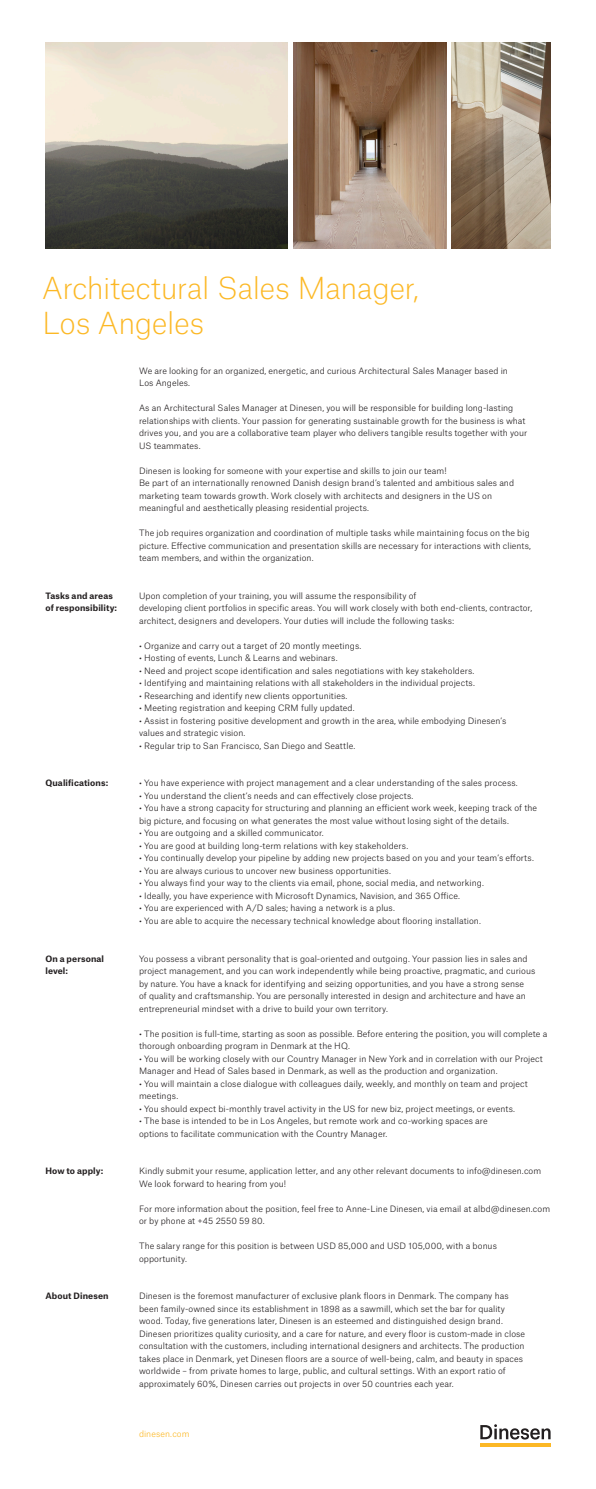
<style>
.page{position:relative;width:596px;height:1489px;background:#fff}
.page>*{position:absolute;margin:0;border:0;box-sizing:border-box;transform-origin:0 0}
.OS{font:100 29px "Atlas Grotesk";letter-spacing:-.02em;color:#fcb825}
.BRØD{font:300 8.4px/12.5px "Atlas Grotesk";letter-spacing:.005em;color:#231f20}
.FED_BRØD{font:700 8.4px/12.5px "Atlas Grotesk";letter-spacing:.015em;color:#231f20}
.BRØD-2{font:300 8.4px "Atlas Grotesk";letter-spacing:.01em;color:#fcb825}
</style>
<div class="page">
<img style="left:45px;top:43px;width:242px;height:206px">
<img style="left:293px;top:43px;width:153px;height:206px">
<img style="left:451px;top:43px;width:99px;height:206px">
<svg style="left:480px;top:1424px;width:70px;height:15px"></svg>
<svg style="left:480px;top:1443px;width:70px;height:3px"></svg>
<p class="OS" style="left:42px;top:266px;width:378px">Architectural Sales Manager,</p>
<p class="OS" style="left:42px;top:300px;width:163px">Los Angeles</p>
<p class="BRØD" style="left:139px;top:363px;width:370px">We are looking for an organized, energetic, and curious Architectural Sales Manager based in</p>
<p class="BRØD" style="left:139px;top:376px;width:53px">Los Angeles.</p>
<p class="BRØD" style="left:139px;top:401px;width:375px">As an Architectural Sales Manager at Dinesen, you will be responsible for building long-lasting</p>
<p class="BRØD" style="left:139px;top:413px;width:388px">relationships with clients. Your passion for generating sustainable growth for the business is what</p>
<p class="BRØD" style="left:139px;top:426px;width:389px">drives you, and you are a collaborative team player who delivers tangible results together with your</p>
<p class="BRØD" style="left:139px;top:438px;width:63px">US teammates.</p>
<p class="BRØD" style="left:139px;top:463px;width:309px">Dinesen is looking for someone with your expertise and skills to join our team!</p>
<p class="BRØD" style="left:139px;top:476px;width:376px">Be part of an internationally renowned Danish design brand’s talented and ambitious sales and</p>
<p class="BRØD" style="left:139px;top:488px;width:354px">marketing team towards growth. Work closely with architects and designers in the US on</p>
<p class="BRØD" style="left:139px;top:501px;width:231px">meaningful and aesthetically pleasing residential projects.</p>
<p class="BRØD" style="left:139px;top:526px;width:392px">The job requires organization and coordination of multiple tasks while maintaining focus on the big</p>
<p class="BRØD" style="left:139px;top:538px;width:393px">picture. Effective communication and presentation skills are necessary for interactions with clients,</p>
<p class="BRØD" style="left:139px;top:551px;width:176px">team members, and within the organization.</p>
<p class="BRØD" style="left:139px;top:588px;width:279px">Upon completion of your training, you will assume the responsibility of</p>
<p class="BRØD" style="left:139px;top:601px;width:394px">developing client portfolios in specific areas. You will work closely with both end-clients, contractor,</p>
<p class="BRØD" style="left:139px;top:613px;width:316px">architect, designers and developers. Your duties will include the following tasks:</p>
<p class="BRØD" style="left:139px;top:638px;width:224px">• Organize and carry out a target of 20 montly meetings.</p>
<p class="BRØD" style="left:139px;top:651px;width:200px">• Hosting of events, Lunch &amp; Learns and webinars.</p>
<p class="BRØD" style="left:139px;top:663px;width:336px">• Need and project scope identification and sales negotiations with key stakeholders.</p>
<p class="BRØD" style="left:139px;top:676px;width:337px">• Identifying and maintaining relations with all stakeholders in the individual projects.</p>
<p class="BRØD" style="left:139px;top:688px;width:210px">• Researching and identify new clients opportunities.</p>
<p class="BRØD" style="left:139px;top:701px;width:217px">• Meeting registration and keeping CRM fully updated.</p>
<p class="BRØD" style="left:139px;top:713px;width:369px">• Assist in fostering positive development and growth in the area, while embodying Dinesen’s</p>
<p class="BRØD" style="left:139px;top:726px;width:108px">values and strategic vision.</p>
<p class="BRØD" style="left:139px;top:738px;width:218px">• Regular trip to San Francisco, San Diego and Seattle.</p>
<p class="BRØD" style="left:139px;top:776px;width:380px">• You have experience with project management and a clear understanding of the sales process.</p>
<p class="BRØD" style="left:139px;top:788px;width:276px">• You understand the client’s needs and can effectively close projects.</p>
<p class="BRØD" style="left:139px;top:801px;width:399px">• You have a strong capacity for structuring and planning an efficient work week, keeping track of the big picture, and focusing on what generates the most value without losing sight of the details.</p>
<p class="BRØD" style="left:139px;top:826px;width:186px">• You are outgoing and a skilled communicator.</p>
<p class="BRØD" style="left:139px;top:838px;width:270px">• You are good at building long-term relations with key stakeholders.</p>
<p class="BRØD" style="left:139px;top:851px;width:396px">• You continually develop your pipeline by adding new projects based on you and your team’s efforts.</p>
<p class="BRØD" style="left:139px;top:863px;width:253px">• You are always curious to uncover new business opportunities.</p>
<p class="BRØD" style="left:139px;top:876px;width:346px">• You always find your way to the clients via email, phone, social media, and networking.</p>
<p class="BRØD" style="left:139px;top:888px;width:322px">• Ideally, you have experience with Microsoft Dynamics, Navision, and 365 Office.</p>
<p class="BRØD" style="left:139px;top:901px;width:257px">• You are experienced with A/D sales; having a network is a plus.</p>
<p class="BRØD" style="left:139px;top:913px;width:343px">• You are able to acquire the necessary technical knowledge about flooring installation.</p>
<p class="BRØD" style="left:139px;top:951px;width:390px">You possess a vibrant personality that is goal-oriented and outgoing. Your passion lies in sales and</p>
<p class="BRØD" style="left:139px;top:963px;width:397px">project management, and you can work independently while being proactive, pragmatic, and curious</p>
<p class="BRØD" style="left:139px;top:976px;width:386px">by nature. You have a knack for identifying and seizing opportunities, and you have a strong sense</p>
<p class="BRØD" style="left:139px;top:988px;width:388px">of quality and craftsmanship. You are personally interested in design and architecture and have an</p>
<p class="BRØD" style="left:139px;top:1001px;width:250px">entrepreneurial mindset with a drive to build your own territory.</p>
<p class="BRØD" style="left:139px;top:1026px;width:409px">• The position is full-time, starting as soon as possible. Before entering the position, you will complete a thorough onboarding program in Denmark at the HQ.</p>
<p class="BRØD" style="left:139px;top:1051px;width:405px">• You will be working closely with our Country Manager in New York and in correlation with our Project<br>Manager and Head of Sales based in Denmark, as well as the production and organization.</p>
<p class="BRØD" style="left:139px;top:1076px;width:390px">• You will maintain a close dialogue with colleagues daily, weekly, and monthly on team and project meetings.</p>
<p class="BRØD" style="left:139px;top:1101px;width:377px">• You should expect bi-monthly travel activity in the US for new biz, project meetings, or events.</p>
<p class="BRØD" style="left:139px;top:1113px;width:350px">• The base is intended to be in Los Angeles, but remote work and co-working spaces are</p>
<p class="BRØD" style="left:139px;top:1126px;width:250px">options to facilitate communication with the Country Manager.</p>
<p class="BRØD" style="left:139px;top:1163px;width:403px">Kindly submit your resume, application letter, and any other relevant documents to info@dinesen.com<br>We look forward to hearing from you!</p>
<p class="BRØD" style="left:139px;top:1201px;width:412px">For more information about the position, feel free to Anne-Line Dinesen, via email at albd@dinesen.com or by phone at +45 2550 59 80.</p>
<p class="BRØD" style="left:139px;top:1238px;width:359px">The salary range for this position is between USD 85,000 and USD 105,000, with a bonus</p>
<p class="BRØD" style="left:139px;top:1251px;width:49px">opportunity.</p>
<p class="BRØD" style="left:139px;top:1288px;width:371px">Dinesen is the foremost manufacturer of exclusive plank floors in Denmark. The company has</p>
<p class="BRØD" style="left:139px;top:1301px;width:367px">been family-owned since its establishment in 1898 as a sawmill, which set the bar for quality</p>
<p class="BRØD" style="left:139px;top:1313px;width:365px">wood. Today, five generations later, Dinesen is an esteemed and distinguished design brand.</p>
<p class="BRØD" style="left:139px;top:1326px;width:387px">Dinesen prioritizes quality curiosity, and a care for nature, and every floor is custom-made in close</p>
<p class="BRØD" style="left:139px;top:1338px;width:387px">consultation with the customers, including international designers and architects. The production</p>
<p class="BRØD" style="left:139px;top:1351px;width:385px">takes place in Denmark, yet Dinesen floors are a source of well-being, calm, and beauty in spaces</p>
<p class="BRØD" style="left:139px;top:1363px;width:368px">worldwide – from private homes to large, public, and cultural settings. With an export ratio of</p>
<p class="BRØD" style="left:139px;top:1376px;width:316px">approximately 60%, Dinesen carries out projects in over 50 countries each year.</p>
<p class="FED_BRØD" style="left:45px;top:588px;width:69px">Tasks and areas</p>
<p class="FED_BRØD" style="left:45px;top:601px;width:73px">of responsibility:</p>
<p class="FED_BRØD" style="left:45px;top:776px;width:64px">Qualifications:</p>
<p class="FED_BRØD" style="left:45px;top:951px;width:60px">On a personal level:</p>
<p class="FED_BRØD" style="left:45px;top:1163px;width:59px">How to apply:</p>
<p class="FED_BRØD" style="left:45px;top:1288px;width:65px">About Dinesen</p>
<p class="BRØD-2" style="left:139px;top:1426px;width:52px">dinesen.com</p>
</div>
